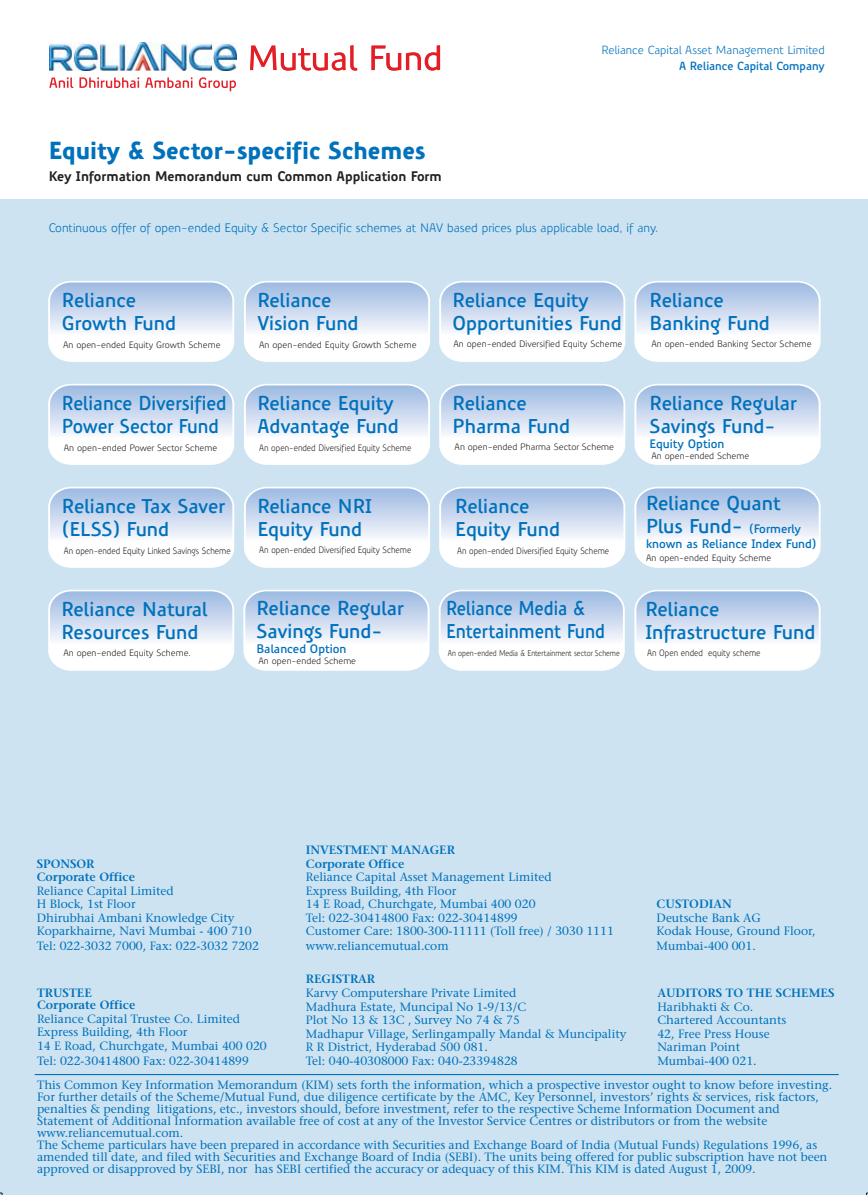
<style>
.page{position:relative;width:868px;height:1195px;background:#fff}
.page>*{position:absolute;margin:0;border:0;box-sizing:border-box;transform-origin:0 0}
.t1{font:900 24px "Precious Sans";color:#0071bc}
.t2{font:600 19.5px/23.4px "Precious Sans";color:#0071bc}
.t3{font:600 19.5px/23.4px "Precious Sans";color:#0071bc;scale:.95 1}
.t4{font:600 19.5px/23.4px "Precious Sans";color:#0071bc;scale:.9 1}
.t5{font:700 13.5px "Precious Sans";color:#231f20}
.t6{font:12px/13.5px "Stone Serif";color:#0071bc}
.t7{font:600 12px/13.5px "Stone Serif";color:#0071bc}
.t8{font:12px "Precious Sans";color:#0071bc}
.t9{font:600 12px "Precious Sans";color:#0071bc}
.t10{font:11.4px "Precious Sans";color:#0071bc}
.t11{font:600 11.4px "Precious Sans";color:#0071bc}
.t12{font:9px "Precious Sans";color:#231f20}
.t13{font:9px "Precious Sans";color:#231f20;scale:.9 1}
.t14{font:9px "Precious Sans";color:#231f20;scale:.9 1}
.t15{font:8.25px "Precious Sans";color:#231f20;scale:.85 1}
.s1{font-size:12px}
</style>
<div class="page">
<div style="left:0;top:0;width:868px;height:1194px;background:#cde3f1"></div>
<div style="left:0;top:0;width:868px;height:198px;background:#fff"></div>
<hr style="left:35px;top:1073px;width:803px;height:1px;background:#0071bc">
<img style="left:49px;top:42px;width:187px;height:28px">
<svg style="left:49px;top:77px;width:24px;height:11px"></svg>
<svg style="left:79px;top:77px;width:60px;height:11px"></svg>
<svg style="left:145px;top:77px;width:47px;height:11px"></svg>
<svg style="left:199px;top:77px;width:37px;height:14px"></svg>
<svg style="left:250px;top:45px;width:107px;height:26px"></svg>
<svg style="left:371px;top:45px;width:69px;height:26px"></svg>
<svg style="left:48px;top:281px;width:186px;height:81px"></svg>
<svg style="left:48px;top:384px;width:186px;height:81px"></svg>
<svg style="left:244px;top:281px;width:186px;height:81px"></svg>
<svg style="left:439px;top:281px;width:186px;height:81px"></svg>
<svg style="left:634px;top:281px;width:186px;height:81px"></svg>
<svg style="left:244px;top:384px;width:186px;height:81px"></svg>
<svg style="left:439px;top:384px;width:186px;height:81px"></svg>
<svg style="left:634px;top:384px;width:186px;height:81px"></svg>
<svg style="left:48px;top:487px;width:186px;height:80px"></svg>
<svg style="left:244px;top:487px;width:186px;height:80px"></svg>
<svg style="left:439px;top:487px;width:186px;height:80px"></svg>
<svg style="left:634px;top:487px;width:186px;height:80px"></svg>
<svg style="left:634px;top:589px;width:186px;height:81px"></svg>
<svg style="left:243px;top:589px;width:186px;height:81px"></svg>
<svg style="left:438px;top:589px;width:186px;height:81px"></svg>
<svg style="left:48px;top:589px;width:186px;height:81px"></svg>
<h1 class="t1" style="left:49px;top:135px;width:378px">Equity &amp; Sector-specific Schemes</h1>
<p class="t5" style="left:49px;top:168px;width:394px">Key Information Memorandum cum Common Application Form</p>
<p class="t10" style="left:601px;top:43px;width:224px">Reliance Capital Asset Management Limited</p>
<p class="t11" style="left:679px;top:59px;width:147px">A Reliance Capital Company</p>
<p class="t8" style="left:49px;top:220px;width:611px">Continuous offer of open-ended Equity &amp; Sector Specific schemes at NAV based prices plus applicable load, if any.</p>
<h2 class="t2" style="left:62px;top:288px;width:116px">Reliance<br>Growth Fund</h2>
<h2 class="t2" style="left:257px;top:288px;width:103px">Reliance<br>Vision Fund</h2>
<h2 class="t2" style="left:452px;top:288px;width:170px">Reliance Equity<br>Opportunities Fund</h2>
<h2 class="t2" style="left:649px;top:288px;width:122px">Reliance<br>Banking Fund</h2>
<p class="t12" style="left:63px;top:338px;width:159px">An open-ended Equity Growth Scheme</p>
<p class="t12" style="left:259px;top:339px;width:159px">An open-ended Equity Growth Scheme</p>
<p class="t12" style="left:453px;top:338px;width:170px">An open-ended Diversified Equity Scheme</p>
<p class="t12" style="left:651px;top:338px;width:162px">An open-ended Banking Sector Scheme</p>
<h2 class="t3" style="left:62px;top:391px;width:175px">Reliance Diversified<br>Power Sector Fund</h2>
<p class="t12" style="left:64px;top:441px;width:155px">An open-ended Power Sector Scheme</p>
<h2 class="t2" style="left:257px;top:391px;width:143px">Reliance Equity<br>Advantage Fund</h2>
<p class="t13" style="left:259px;top:441px;width:170px">An open-ended Diversified Equity Scheme</p>
<h2 class="t2" style="left:452px;top:391px;width:119px">Reliance<br>Pharma Fund</h2>
<p class="t12" style="left:454px;top:441px;width:161px">An open-ended Pharma Sector Scheme</p>
<h2 class="t2" style="left:649px;top:391px;width:149px">Reliance Regular<br>Savings Fund-</h2>
<p class="t9" style="left:649px;top:436px;width:76px">Equity Option</p>
<p class="t12" style="left:651px;top:450px;width:99px">An open-ended Scheme</p>
<h2 class="t2" style="left:62px;top:494px;width:165px">Reliance Tax Saver (ELSS) Fund</h2>
<p class="t14" style="left:64px;top:544px;width:187px">An open-ended Equity Linked Savings Scheme</p>
<h2 class="t2" style="left:257px;top:494px;width:116px">Reliance NRI<br>Equity Fund</h2>
<p class="t13" style="left:259px;top:544px;width:170px">An open-ended Diversified Equity Scheme</p>
<h2 class="t2" style="left:455px;top:494px;width:106px">Reliance<br>Equity Fund</h2>
<p class="t13" style="left:457px;top:544px;width:170px">An open-ended Diversified Equity Scheme</p>
<h2 class="t2" style="left:646px;top:491px;width:157px">Reliance Quant<br>Plus Fund- <span class="s1">(Formerly</span></h2>
<p class="t9" style="left:646px;top:535px;width:172px">known as Reliance Index Fund)</p>
<p class="t12" style="left:646px;top:552px;width:127px">An open-ended Equity Scheme</p>
<h2 class="t2" style="left:61px;top:597px;width:148px">Reliance Natural<br>Resources Fund</h2>
<p class="t12" style="left:63px;top:647px;width:129px">An open-ended Equity Scheme.</p>
<h2 class="t2" style="left:256px;top:596px;width:149px">Reliance Regular<br>Savings Fund-</h2>
<p class="t9" style="left:256px;top:641px;width:91px">Balanced Option</p>
<p class="t12" style="left:258px;top:655px;width:99px">An open-ended Scheme</p>
<h2 class="t4" style="left:446px;top:596px;width:178px">Reliance Media &amp;<br>Entertainment Fund</h2>
<p class="t15" style="left:448px;top:647px;width:204px">An open-ended Media &amp; Entertainment sector Scheme</p>
<h2 class="t2" style="left:645px;top:597px;width:171px">Reliance<br>Infrastructure Fund</h2>
<p class="t13" style="left:647px;top:647px;width:127px">An Open ended equity scheme</p>
<p class="t7" style="left:37px;top:856px;width:100px">SPONSOR<br>Corporate Office</p>
<p class="t6" style="left:37px;top:883px;width:224px">Reliance Capital Limited<br>H Block, 1st Floor<br>Dhirubhai Ambani Knowledge City<br>Koparkhairne, Navi Mumbai - 400 710<br>Tel: 022-3032 7000, Fax: 022-3032 7202</p>
<p class="t7" style="left:37px;top:986px;width:100px;line-height:12px">TRUSTEE<br>Corporate Office</p>
<p class="t6" style="left:37px;top:1011px;width:231px">Reliance Capital Trustee Co. Limited<br>Express Building, 4th Floor<br>14 E Road, Churchgate, Mumbai 400 020</p>
<p class="t6" style="left:37px;top:1053px;width:213px">Tel: 022-30414800 Fax: 022-30414899</p>
<p class="t7" style="left:306px;top:843px;width:151px">INVESTMENT MANAGER<br>Corporate Office</p>
<p class="t6" style="left:306px;top:870px;width:309px">Reliance Capital Asset Management Limited<br>Express Building, 4th Floor<br>14 E Road, Churchgate, Mumbai 400 020<br>Tel: 022-30414800 Fax: 022-30414899<br>Customer Care: 1800-300-11111 (Toll free) / 3030 1111 www.reliancemutual.com</p>
<p class="t7" style="left:656px;top:897px;width:77px">CUSTODIAN</p>
<p class="t6" style="left:656px;top:910px;width:160px;line-height:14px">Deutsche Bank AG<br>Kodak House, Ground Floor,<br>Mumbai-400 001.</p>
<p class="t7" style="left:306px;top:972px;width:71px">REGISTRAR</p>
<p class="t6" style="left:306px;top:985px;width:322px">Karvy Computershare Private Limited<br>Madhura Estate, Muncipal No 1-9/13/C<br>Plot No 13 &amp; 13C , Survey No 74 &amp; 75<br>Madhapur Village, Serlingampally Mandal &amp; Muncipality R R District, Hyderabad 500 081.<br>Tel: 040-40308000 Fax: 040-23394828</p>
<p class="t7" style="left:657px;top:985px;width:179px">AUDITORS TO THE SCHEMES</p>
<p class="t6" style="left:657px;top:999px;width:130px">Haribhakti &amp; Co.<br>Chartered Accountants<br>42, Free Press House<br>Nariman Point<br>Mumbai-400 021.</p>
<p class="t6" style="left:37px;top:1078px;width:796px;line-height:12px">This Common Key Information Memorandum (KIM) sets forth the information, which a prospective investor ought to know before investing.<br>For further details of the Scheme/Mutual Fund, due diligence certificate by the AMC, Key Personnel, investors’ rights &amp; services, risk factors, penalties &amp; pending litigations, etc., investors should, before investment, refer to the respective Scheme Information Document and Statement of Additional Information available free of cost at any of the Investor Service Centres or distributors or from the website www.reliancemutual.com.<br>The Scheme particulars have been prepared in accordance with Securities and Exchange Board of India (Mutual Funds) Regulations 1996, as amended till date, and filed with Securities and Exchange Board of India (SEBI). The units being offered for public subscription have not been approved or disapproved by SEBI, nor has SEBI certified the accuracy or adequacy of this KIM. This KIM is dated August 1, 2009.</p>
</div>
